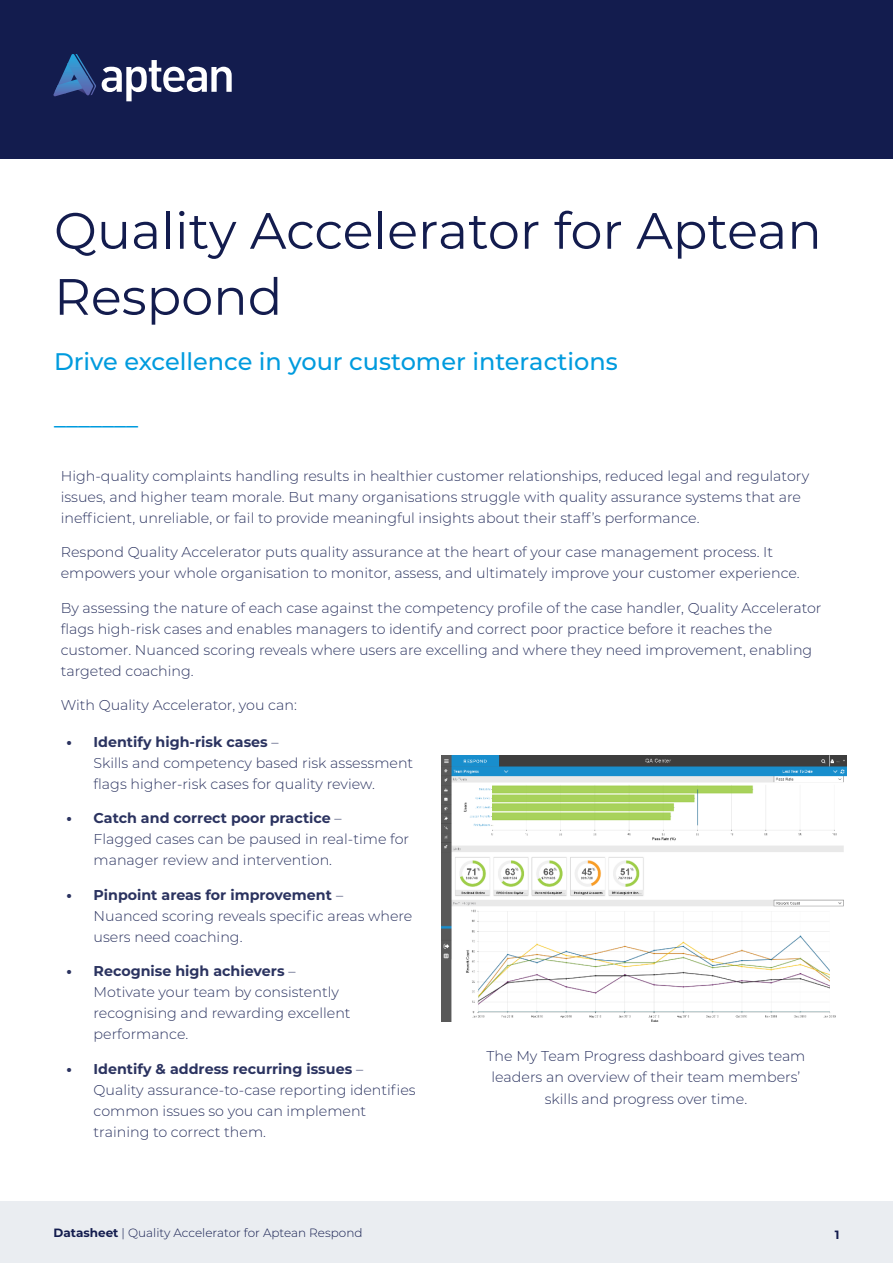
<style>
.page{position:relative;width:893px;height:1263px;background:#fff}
.page>*{position:absolute;margin:0;border:0;box-sizing:border-box;transform-origin:0 0}
.t1{font:51px/66px "Montserrat";color:#131c4e}
.Subtitle{font:500 24px "Montserrat";color:#009bde}
.Bullets{font:300 14.25px/21px "Montserrat";color:#2b3360}
.t2{font:700 14.25px "Montserrat";color:#2b3360}
.t3{font:300 12px "Montserrat";color:#131c4e}
.t4{font:700 12px "Montserrat";color:#131c4e}
.s1{font-weight:800}
.s2{font-weight:300}
.s3{font-weight:700}
</style>
<div class="page">
<div style="left:0;top:0;width:893px;height:159px;background:#131c4e"></div>
<svg style="left:102px;top:60px;width:130px;height:41px"></svg>
<svg style="left:53px;top:54px;width:43px;height:43px"></svg>
<div style="left:0;top:1201px;width:893px;height:62px;background:#eaedf1"></div>
<img style="left:441px;top:756px;width:405px;height:266px">
<p class="t1" style="left:54px;top:196px;width:769px">Quality Accelerator for Aptean<br>Respond</p>
<p class="Subtitle" style="left:54px;top:345px;width:565px">Drive excellence in your customer interactions</p>
<p class="Subtitle" style="left:54px;top:401px;width:85px">_______</p>
<p class="Bullets" style="left:61px;top:465px;width:750px">High-quality complaints handling results in healthier customer relationships, reduced legal and regulatory issues, and higher team morale. But many organisations struggle with quality assurance systems that are inefficient, unreliable, or fail to provide meaningful insights about their staff’s performance.</p>
<p class="Bullets" style="left:61px;top:541px;width:740px">Respond Quality Accelerator puts quality assurance at the heart of your case management process. It empowers your whole organisation to monitor, assess, and ultimately improve your customer experience.</p>
<p class="Bullets" style="left:61px;top:597px;width:762px">By assessing the nature of each case against the competency profile of the case handler, Quality Accelerator flags high-risk cases and enables managers to identify and correct poor practice before it reaches the customer. Nuanced scoring reveals where users are excelling and where they need improvement, enabling targeted coaching.</p>
<p class="Bullets" style="left:61px;top:694px;width:238px">With Quality Accelerator, you can:</p>
<p class="t2" style="left:67px;top:731px;width:214px"><span class="s1">•</span> Identify high-risk cases <span class="s2">–</span></p>
<p class="Bullets" style="left:94px;top:752px;width:321px">Skills and competency based risk assessment flags higher-risk cases for quality review.</p>
<p class="t2" style="left:67px;top:808px;width:277px"><span class="s1">•</span> Catch and correct poor practice <span class="s2">–</span></p>
<p class="Bullets" style="left:94px;top:828px;width:317px">Flagged cases can be paused in real-time for manager review and intervention.</p>
<p class="t2" style="left:67px;top:884px;width:278px"><span class="s1">•</span> Pinpoint areas for improvement <span class="s2">–</span></p>
<p class="Bullets" style="left:94px;top:905px;width:320px">Nuanced scoring reveals specific areas where users need coaching.</p>
<p class="t2" style="left:67px;top:961px;width:231px"><span class="s1">•</span> Recognise high achievers <span class="s2">–</span></p>
<p class="Bullets" style="left:94px;top:981px;width:259px">Motivate your team by consistently recognising and rewarding excellent performance.</p>
<p class="t2" style="left:67px;top:1058px;width:298px"><span class="s1">•</span> Identify &amp; address recurring issues <span class="s2">–</span></p>
<p class="Bullets" style="left:94px;top:1079px;width:324px">Quality assurance-to-case reporting identifies common issues so you can implement training to correct them.</p>
<p class="Bullets" style="left:487px;top:1045px;width:320px;text-align:center">The My Team Progress dashboard gives team leaders an overview of their team members’ skills and progress over time.</p>
<p class="t3" style="left:53px;top:1224px;width:311px"><span class="s3">Datasheet</span> | Quality Accelerator for Aptean Respond</p>
<p class="t4" style="left:835px;top:1226px;width:6px">1</p>
</div>
